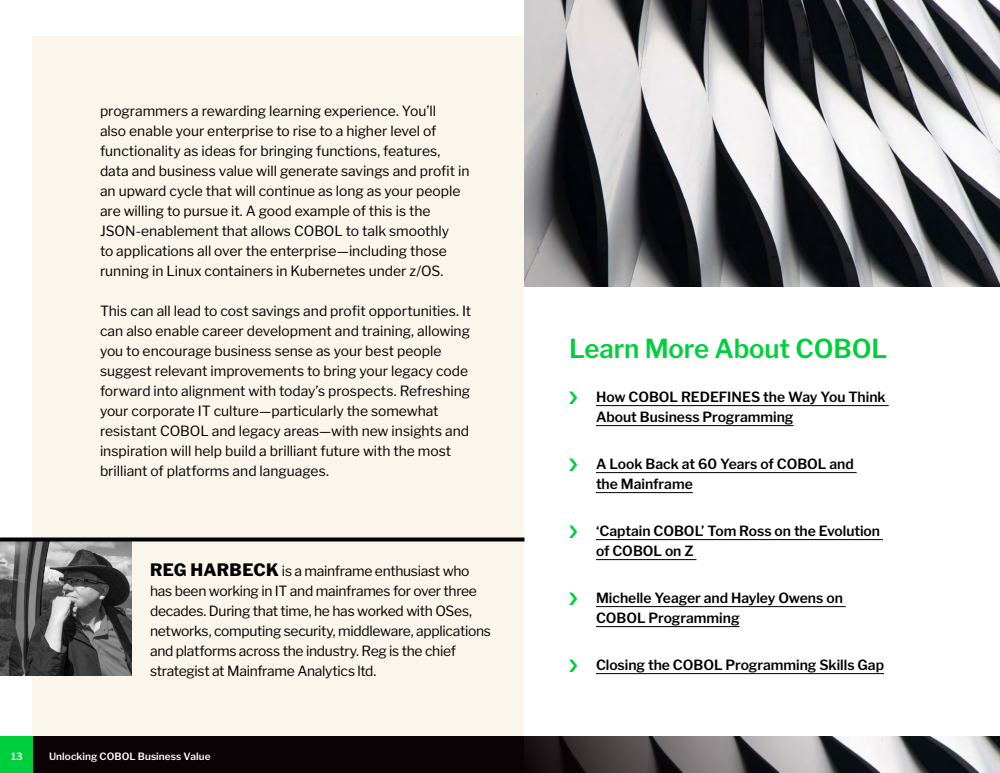
<style>
.page{position:relative;width:1000px;height:773px;background:#fff}
.page>*{position:absolute;margin:0;border:0;box-sizing:border-box;transform-origin:0 0}
.t1{font:600 26px "Libre Franklin";letter-spacing:-.005em;color:#00cf3d}
.t2{font:14px/20px "Libre Franklin";letter-spacing:-.005em;color:#000}
.t3{font:600 14px/20px "Libre Franklin";color:#000}
.t4{font:600 10px "Libre Franklin";letter-spacing:.01em;color:#fff}
.s1{font-weight:800;font-size:17px}
</style>
<div class="page">
<div style="left:33px;top:36px;width:934px;height:701px;background:#faf6ec"></div>
<div style="left:524px;top:36px;width:443px;height:701px;background:#fff"></div>
<div style="left:33px;top:737px;width:967px;height:36px;background:#0a0204"></div>
<div style="left:0;top:737px;width:33px;height:36px;background:#00cf3d"></div>
<img style="left:524px;top:737px;width:476px;height:36px">
<hr style="left:596px;top:405px;width:293px;height:1px;background:#000">
<hr style="left:596px;top:425px;width:198px;height:1px;background:#000">
<hr style="left:596px;top:472px;width:261px;height:1px;background:#000">
<hr style="left:596px;top:492px;width:97px;height:1px;background:#000">
<hr style="left:596px;top:539px;width:287px;height:1px;background:#000">
<hr style="left:596px;top:559px;width:100px;height:1px;background:#000">
<hr style="left:596px;top:606px;width:250px;height:1px;background:#000">
<hr style="left:596px;top:626px;width:144px;height:1px;background:#000">
<hr style="left:596px;top:673px;width:288px;height:1px;background:#000">
<img style="left:524px;top:0;width:476px;height:286px">
<img style="left:0;top:542px;width:131px;height:134px">
<svg style="left:0;top:538px;width:524px;height:4px;fill:#000"></svg>
<p class="t2" style="left:100px;top:101px;width:371px">programmers a rewarding learning experience. You’ll<br>also enable your enterprise to rise to a higher level of functionality as ideas for bringing functions, features, data and business value will generate savings and profit in an upward cycle that will continue as long as your people are willing to pursue it. A good example of this is the JSON-enablement that allows COBOL to talk smoothly<br>to applications all over the enterprise—including those running in Linux containers in Kubernetes under z/OS.</p>
<p class="t2" style="left:100px;top:301px;width:373px">This can all lead to cost savings and profit opportunities. It can also enable career development and training, allowing you to encourage business sense as your best people suggest relevant improvements to bring your legacy code forward into alignment with today’s prospects. Refreshing your corporate IT culture—particularly the somewhat resistant COBOL and legacy areas—with new insights and inspiration will help build a brilliant future with the most brilliant of platforms and languages.</p>
<p class="t2" style="left:150px;top:561px;width:342px"><span class="s1">REG HARBECK</span> is a mainframe enthusiast who has been working in IT and mainframes for over three decades. During that time, he has worked with OSes, networks, computing security, middleware, applications and platforms across the industry. Reg is the chief strategist at Mainframe Analytics ltd.</p>
<p class="t4" style="left:11px;top:750px;width:13px">13</p>
<p class="t4" style="left:49px;top:750px;width:163px">Unlocking COBOL Business Value</p>
<h1 class="t1" style="left:569px;top:333px;width:320px">Learn More About COBOL</h1>
<p class="t3" style="left:596px;top:387px;width:291px">How COBOL REDEFINES the Way You Think<br>About Business Programming</p>
<p class="t3" style="left:596px;top:454px;width:259px">A Look Back at 60 Years of COBOL and the Mainframe</p>
<p class="t3" style="left:596px;top:521px;width:286px">‘Captain COBOL’ Tom Ross on the Evolution of COBOL on Z</p>
<p class="t3" style="left:596px;top:588px;width:248px">Michelle Yeager and Hayley Owens on<br>COBOL Programming</p>
<p class="t3" style="left:596px;top:655px;width:290px">Closing the COBOL Programming Skills Gap</p>
</div>
